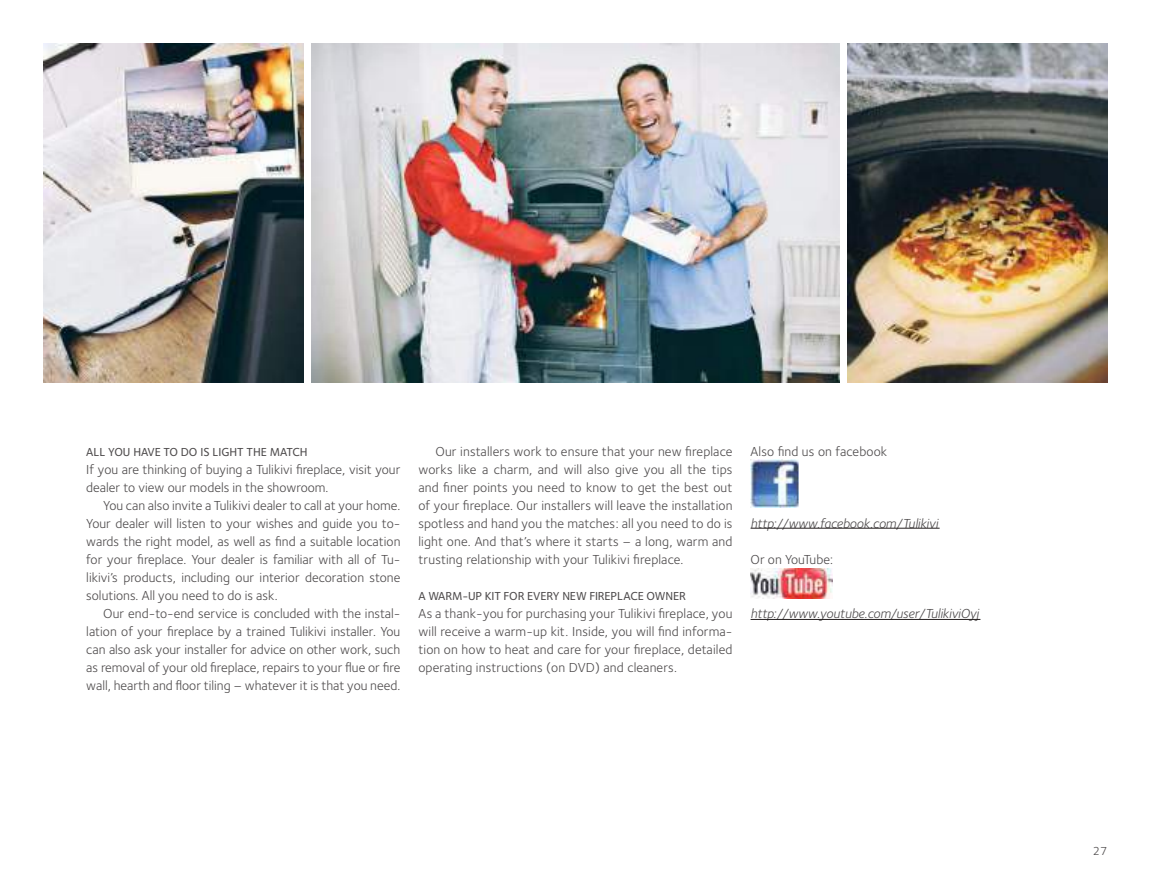
<style>
.page{position:relative;width:1151px;height:896px;background:#fff}
.page>*{position:absolute;margin:0;border:0;box-sizing:border-box;transform-origin:0 0}
.t1{font:13.5px/18px "Foundry Sterling OT2";color:#4e4b4c;text-align:justify}
.t2{font:italic 13.5px "Foundry Sterling OT2";letter-spacing:-.01em;color:#4e4b4c}
.t3{font:500 12px "Foundry Sterling OT2";letter-spacing:-.01em;color:#4e4b4c}
.t4{font:12px "Foundry Sterling OT2";color:#4e4b4c}
</style>
<div class="page">
<img style="left:312px;top:44px;width:527px;height:338px">
<img style="left:44px;top:44px;width:259px;height:338px">
<img style="left:750px;top:459px;width:49px;height:48px">
<img style="left:847px;top:44px;width:260px;height:338px">
<img style="left:750px;top:568px;width:82px;height:30px">
<hr style="left:750px;top:528px;width:189px;height:1px;background:#241f1f">
<hr style="left:750px;top:619px;width:230px;height:1px;background:#241f1f">
<p class="t3" style="left:86px;top:442px;width:223px">ALL YOU HAVE TO DO IS LIGHT THE MATCH</p>
<p class="t1" style="left:86px;top:459px;width:315px">If you are thinking of buying a Tulikivi fireplace, visit your dealer to view our models in the showroom.</p>
<p class="t1" style="left:86px;top:495px;width:316px;text-indent:17px">You can also invite a Tulikivi dealer to call at your home.<br>Your dealer will listen to your wishes and guide you to&shy;wards the right model, as well as find a suitable location for your fireplace. Your dealer is familiar with all of Tu&shy;likivi’s products, including our interior decoration stone solutions. All you need to do is ask.</p>
<p class="t1" style="left:86px;top:603px;width:316px;text-indent:17px">Our end-to-end service is concluded with the instal&shy;lation of your fireplace by a trained Tulikivi installer. You can also ask your installer for advice on other work, such as removal of your old fireplace, repairs to your flue or fire wall, hearth and floor tiling – whatever it is that you need.</p>
<p class="t1" style="left:418px;top:441px;width:316px;text-indent:17px">Our installers work to ensure that your new fireplace works like a charm, and will also give you all the tips and finer points you need to know to get the best out of your fireplace. Our installers will leave the installation spotless and hand you the matches: all you need to do is light one. And that’s where it starts – a long, warm and trusting relationship with your Tulikivi fireplace.</p>
<p class="t3" style="left:418px;top:586px;width:269px">A WARM-UP KIT FOR EVERY NEW FIREPLACE OWNER</p>
<p class="t1" style="left:418px;top:603px;width:315px">As a thank-you for purchasing your Tulikivi fireplace, you will receive a warm-up kit. Inside, you will find informa&shy;tion on how to heat and care for your fireplace, detailed operating instructions (on DVD) and cleaners.</p>
<p class="t1" style="left:750px;top:441px;width:138px">Also find us on facebook</p>
<p class="t2" style="left:750px;top:513px;width:189px">http://www.facebook.com/Tulikivi</p>
<p class="t1" style="left:750px;top:549px;width:84px">Or on YouTube:</p>
<p class="t2" style="left:750px;top:603px;width:230px">http://www.youtube.com/user/TulikiviOyj</p>
<p class="t4" style="left:1093px;top:842px;width:16px">27</p>
</div>
